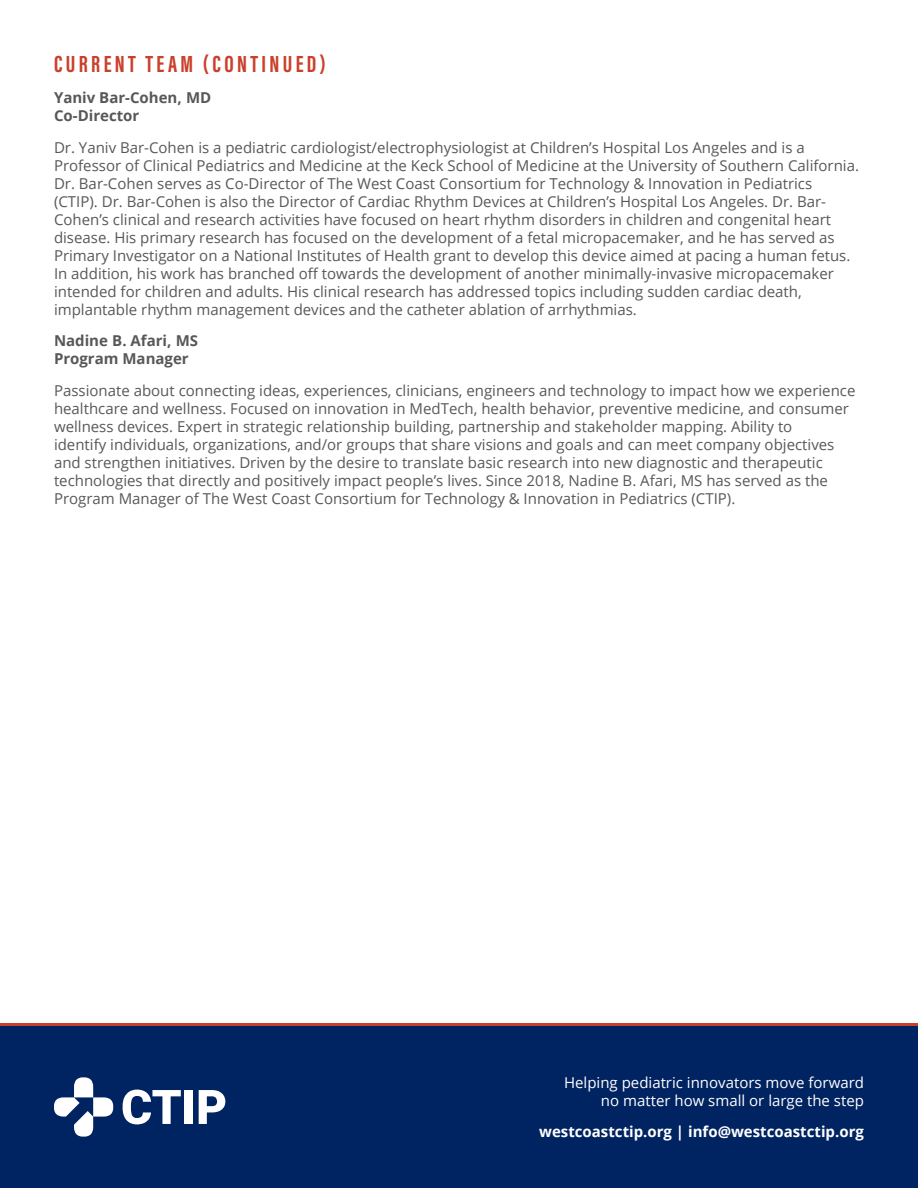
<style>
.page{position:relative;width:918px;height:1188px;background:#fff}
.page>*{position:absolute;margin:0;border:0;box-sizing:border-box;transform-origin:0 0}
.t1{font:700 24px "Acumin Pro Extra Cond";letter-spacing:.14em;color:#c9402b}
.t2{font:15px/18px "Open Sans";color:#57585a}
.t3{font:15px/18px "Open Sans";color:#fff;text-align:right}
.t4{font:700 15px/18px "Open Sans";color:#57585a}
.t5{font:700 15px "Open Sans";color:#fff}
</style>
<div class="page">
<div style="left:0;top:1026px;width:918px;height:162px;background:#002361"></div>
<svg style="left:123px;top:1090px;width:58px;height:34px"></svg>
<div style="left:185px;top:1090px;width:8px;height:34px;background:#fff"></div>
<svg style="left:199px;top:1090px;width:26px;height:34px"></svg>
<svg style="left:54px;top:1077px;width:59px;height:60px"></svg>
<hr style="left:0;top:1023px;width:918px;height:3px;background:#c9402b">
<h1 class="t1" style="left:54px;top:49px;width:273px">CURRENT TEAM (CONTINUED)</h1>
<p class="t4" style="left:54px;top:88px;width:159px">Yaniv Bar-Cohen, MD<br>Co-Director</p>
<p class="t2" style="left:54px;top:138px;width:807px">Dr. Yaniv Bar-Cohen is a pediatric cardiologist/electrophysiologist at Children’s Hospital Los Angeles and is a Professor of Clinical Pediatrics and Medicine at the Keck School of Medicine at the University of Southern California.<br>Dr. Bar-Cohen serves as Co-Director of The West Coast Consortium for Technology &amp; Innovation in Pediatrics (CTIP). Dr. Bar-Cohen is also the Director of Cardiac Rhythm Devices at Children’s Hospital Los Angeles. Dr. Bar-Cohen’s clinical and research activities have focused on heart rhythm disorders in children and congenital heart disease. His primary research has focused on the development of a fetal micropacemaker, and he has served as Primary Investigator on a National Institutes of Health grant to develop this device aimed at pacing a human fetus.<br>In addition, his work has branched off towards the development of another minimally-invasive micropacemaker intended for children and adults. His clinical research has addressed topics including sudden cardiac death, implantable rhythm management devices and the catheter ablation of arrhythmias.</p>
<p class="t4" style="left:54px;top:331px;width:146px">Nadine B. Afari, MS<br>Program Manager</p>
<p class="t2" style="left:54px;top:381px;width:803px">Passionate about connecting ideas, experiences, clinicians, engineers and technology to impact how we experience healthcare and wellness. Focused on innovation in MedTech, health behavior, preventive medicine, and consumer wellness devices. Expert in strategic relationship building, partnership and stakeholder mapping. Ability to<br>identify individuals, organizations, and/or groups that share visions and goals and can meet company objectives and strengthen initiatives. Driven by the desire to translate basic research into new diagnostic and therapeutic technologies that directly and positively impact people’s lives. Since 2018, Nadine B. Afari, MS has served as the Program Manager of The West Coast Consortium for Technology &amp; Innovation in Pediatrics (CTIP).</p>
<p class="t3" style="left:564px;top:1073px;width:301px">Helping pediatric innovators move forward no matter how small or large the step</p>
<p class="t5" style="left:539px;top:1121px;width:326px">westcoastctip.org | info@westcoastctip.org</p>
</div>
